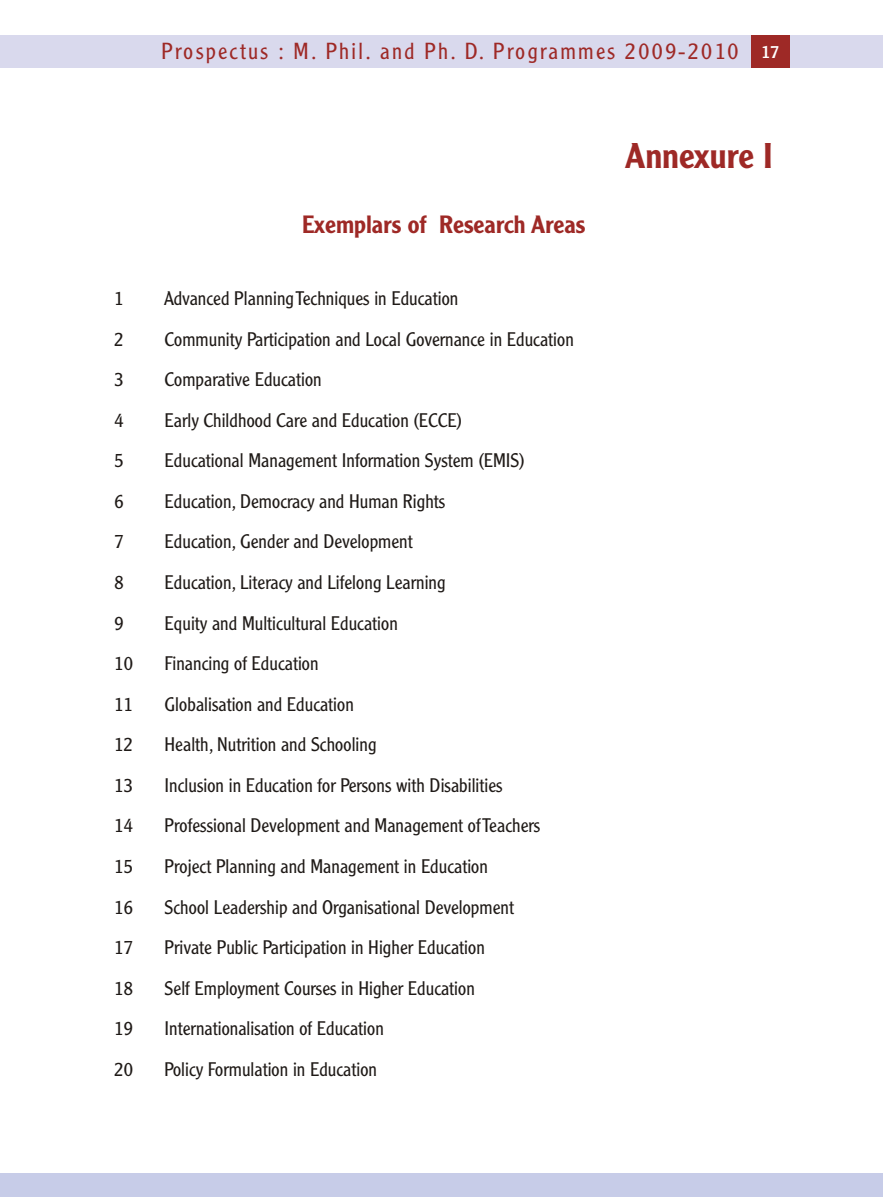
<style>
.page{position:relative;width:883px;height:1197px;background:#fff}
.page>*{position:absolute;margin:0;border:0;box-sizing:border-box;transform-origin:0 0}
.t1{font:500 35px "Clearface Gothic LH";color:#9e2926}
.t2{font:500 24.5px "Clearface Gothic LH";color:#9e2926}
.t3{font:300 22.75px "Clearface Gothic LH";letter-spacing:.1em;color:#9e2926}
.t4{font:300 19.25px "Clearface Gothic LH";color:#1f1a17}
.s1{font-weight:400;font-size:17.5px;color:#fff}
</style>
<div class="page">
<div style="left:0;top:1173px;width:882px;height:24px;background:#c7cce8"></div>
<div style="left:0;top:35px;width:882px;height:33px;background:#d9d9ed"></div>
<div style="left:750px;top:35px;width:39px;height:33px;background:#9e2926"></div>
<p class="t3" style="left:161px;top:42px;width:619px">Prospect us : M. Phil. and Ph. D. Programmes 2009-2010 <span class="s1">17</span></p>
<p class="t2" style="left:302px;top:215px;width:285px">Exemplars of Research Areas</p>
<p class="t4" style="left:114px;top:291px;width:11px">1</p>
<p class="t4" style="left:165px;top:291px;width:295px">Advanced Planning Techniques in Education</p>
<p class="t4" style="left:114px;top:331px;width:11px">2</p>
<p class="t4" style="left:165px;top:331px;width:411px">Community Participation and Local Governance in Education</p>
<p class="t4" style="left:114px;top:372px;width:11px">3</p>
<p class="t4" style="left:165px;top:372px;width:159px">Comparative Education</p>
<p class="t4" style="left:114px;top:412px;width:11px">4</p>
<p class="t4" style="left:165px;top:412px;width:299px">Early Childhood Care and Education (ECCE)</p>
<p class="t4" style="left:114px;top:453px;width:11px">5</p>
<p class="t4" style="left:165px;top:453px;width:361px">Educational Management Information System (EMIS)</p>
<p class="t4" style="left:114px;top:493px;width:11px">6</p>
<p class="t4" style="left:165px;top:493px;width:282px">Education, Democracy and Human Rights</p>
<p class="t4" style="left:114px;top:534px;width:11px">7</p>
<p class="t4" style="left:165px;top:534px;width:250px">Education, Gender and Development</p>
<p class="t4" style="left:114px;top:574px;width:11px">8</p>
<p class="t4" style="left:165px;top:574px;width:282px">Education, Literacy and Lifelong Learning</p>
<p class="t4" style="left:114px;top:615px;width:11px">9</p>
<p class="t4" style="left:165px;top:615px;width:235px">Equity and Multicultural Education</p>
<p class="t4" style="left:114px;top:656px;width:20px">10</p>
<p class="t4" style="left:165px;top:656px;width:155px">Financing of Education</p>
<p class="t4" style="left:114px;top:696px;width:20px">11</p>
<p class="t4" style="left:165px;top:696px;width:191px">Globalisation and Education</p>
<p class="t4" style="left:114px;top:737px;width:20px">12</p>
<p class="t4" style="left:165px;top:737px;width:213px">Health, Nutrition and Schooling</p>
<p class="t4" style="left:114px;top:777px;width:20px">13</p>
<p class="t4" style="left:165px;top:777px;width:339px">Inclusion in Education for Persons with Disabilities</p>
<p class="t4" style="left:114px;top:818px;width:20px">14</p>
<p class="t4" style="left:165px;top:818px;width:377px">Professional Development and Management of Teachers</p>
<p class="t4" style="left:114px;top:858px;width:20px">15</p>
<p class="t4" style="left:165px;top:858px;width:325px">Project Planning and Management in Education</p>
<p class="t4" style="left:114px;top:899px;width:20px">16</p>
<p class="t4" style="left:165px;top:899px;width:351px">School Leadership and Organisational Development</p>
<p class="t4" style="left:114px;top:940px;width:20px">17</p>
<p class="t4" style="left:165px;top:940px;width:322px">Private Public Participation in Higher Education</p>
<p class="t4" style="left:114px;top:980px;width:20px">18</p>
<p class="t4" style="left:165px;top:980px;width:312px">Self Employment Courses in Higher Education</p>
<p class="t4" style="left:114px;top:1021px;width:20px">19</p>
<p class="t4" style="left:165px;top:1021px;width:221px">Internationalisation of Education</p>
<p class="t4" style="left:114px;top:1061px;width:20px">20</p>
<p class="t4" style="left:165px;top:1061px;width:214px">Policy Formulation in Education</p>
<h1 class="t1" style="left:625px;top:141px;width:149px">Annexure I</h1>
</div>
